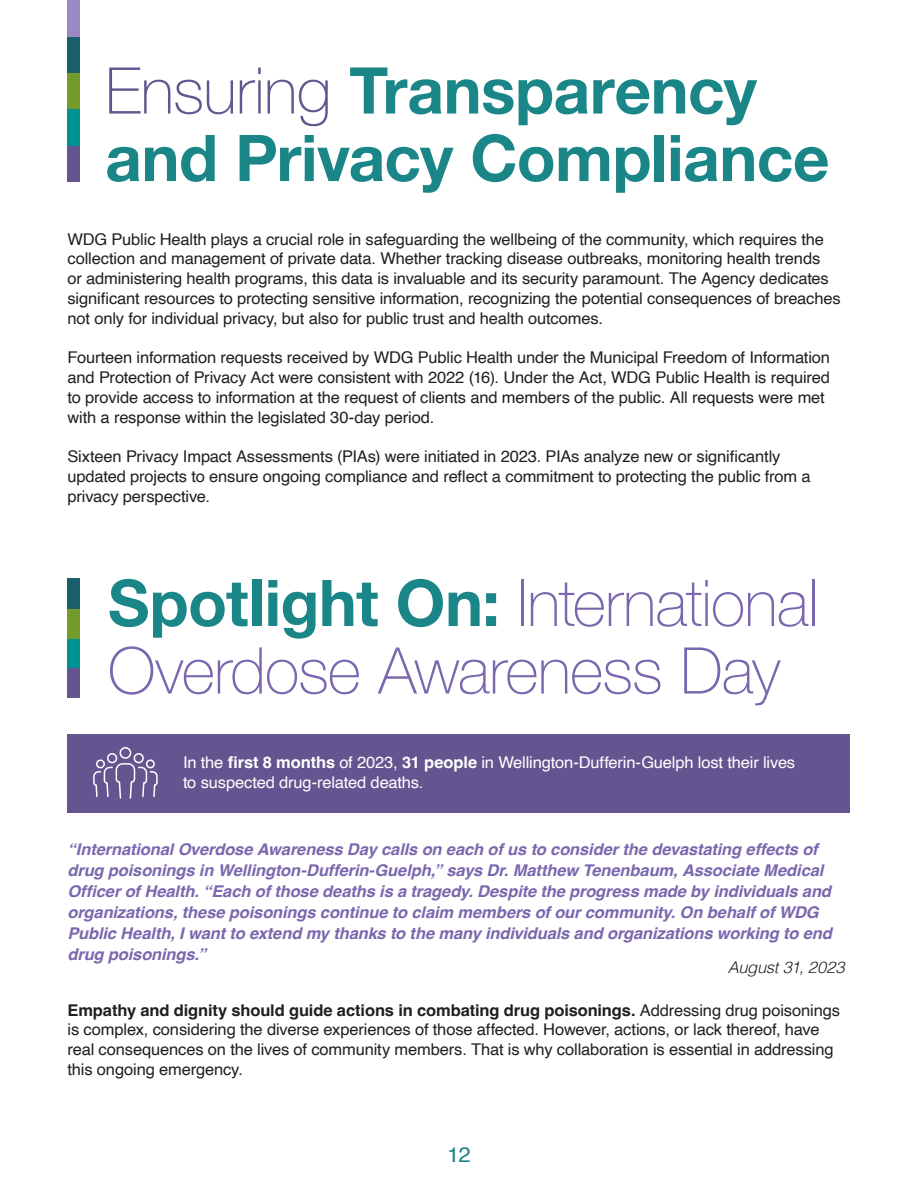
<style>
.page{position:relative;width:918px;height:1188px;background:#fff}
.page>*{position:absolute;margin:0;border:0;box-sizing:border-box;transform-origin:0 0}
.t1{font:100 64.5px/67.5px "Helvetica Neue LT Pro";letter-spacing:-.015em;color:#7a67ae}
.t2{font:700 64.5px/67.5px "Helvetica Neue LT Pro";letter-spacing:-.01em;color:#1b8688}
.t3{font:21px "Helvetica";color:#1b8688;scale:1.05 1}
.t4{font:16.2px/19.8px "Helvetica";letter-spacing:-.01em;color:#231f20}
.t5{font:italic 700 16.2px/21px "Helvetica";letter-spacing:-.01em;color:#7a67ae}
.t6{font:16.2px/19.8px "Helvetica";letter-spacing:-.01em;color:#fff}
.t7{font:italic 300 16.2px "Helvetica";letter-spacing:-.02em;color:#231f20}
.s1{font-weight:100;color:#645590}
.s2{font-weight:700;color:#1b8688}
.s3{font-weight:700}
</style>
<div class="page">
<div style="left:68px;top:145px;width:12px;height:36px;background:#645590"></div>
<div style="left:68px;top:109px;width:12px;height:36px;background:#009290"></div>
<div style="left:68px;top:73px;width:12px;height:36px;background:#739c2b"></div>
<div style="left:68px;top:36px;width:12px;height:37px;background:#195f6c"></div>
<div style="left:68px;top:0;width:12px;height:37px;background:#998ac1"></div>
<div style="left:68px;top:734px;width:782px;height:79px;background:#645590"></div>
<svg style="left:93px;top:747px;width:65px;height:52px"></svg>
<div style="left:68px;top:668px;width:12px;height:30px;background:#645590"></div>
<div style="left:68px;top:639px;width:12px;height:29px;background:#009290"></div>
<div style="left:68px;top:609px;width:12px;height:30px;background:#739c2b"></div>
<div style="left:68px;top:579px;width:12px;height:30px;background:#195f6c"></div>
<h1 class="t2" style="left:105px;top:55px;width:726px"><span class="s1">Ensuring</span> Transparency and Privacy Compliance</h1>
<p class="t4" style="left:68px;top:229px;width:775px">WDG Public Health plays a crucial role in safeguarding the wellbeing of the community, which requires the collection and management of private data. Whether tracking disease outbreaks, monitoring health trends<br>or administering health programs, this data is invaluable and its security paramount. The Agency dedicates significant resources to protecting sensitive information, recognizing the potential consequences of breaches not only for individual privacy, but also for public trust and health outcomes.</p>
<p class="t4" style="left:68px;top:348px;width:764px">Fourteen information requests received by WDG Public Health under the Municipal Freedom of Information and Protection of Privacy Act were consistent with 2022 (16). Under the Act, WDG Public Health is required to provide access to information at the request of clients and members of the public. All requests were met with a response within the legislated 30-day period.</p>
<p class="t4" style="left:68px;top:447px;width:745px">Sixteen Privacy Impact Assessments (PIAs) were initiated in 2023. PIAs analyze new or significantly updated projects to ensure ongoing compliance and reflect a commitment to protecting the public from a privacy perspective.</p>
<h1 class="t1" style="left:108px;top:569px;width:712px"><span class="s2">Spotlight On:</span> International<br>Overdose Awareness Day</h1>
<p class="t6" style="left:183px;top:753px;width:614px">In the <span class="s3">first 8 months</span> of 2023, <span class="s3">31 people</span> in Wellington-Dufferin-Guelph lost their lives to suspected drug-related deaths.</p>
<p class="t5" style="left:68px;top:840px;width:766px">“International Overdose Awareness Day calls on each of us to consider the devastating effects of drug poisonings in Wellington-Dufferin-Guelph,” says Dr. Matthew Tenenbaum, Associate Medical Officer of Health. “Each of those deaths is a tragedy. Despite the progress made by individuals and organizations, these poisonings continue to claim members of our community. On behalf of WDG Public Health, I want to extend my thanks to the many individuals and organizations working to end drug poisonings.”</p>
<p class="t7" style="left:728px;top:954px;width:118px">August 31, 2023</p>
<p class="t4" style="left:68px;top:1001px;width:774px"><span class="s3">Empathy and dignity should guide actions in combating drug poisonings.</span> Addressing drug poisonings is complex, considering the diverse experiences of those affected. However, actions, or lack thereof, have real consequences on the lives of community members. That is why collaboration is essential in addressing this ongoing emergency.</p>
<p class="t3" style="left:447px;top:1138px;width:24px">12</p>
</div>
